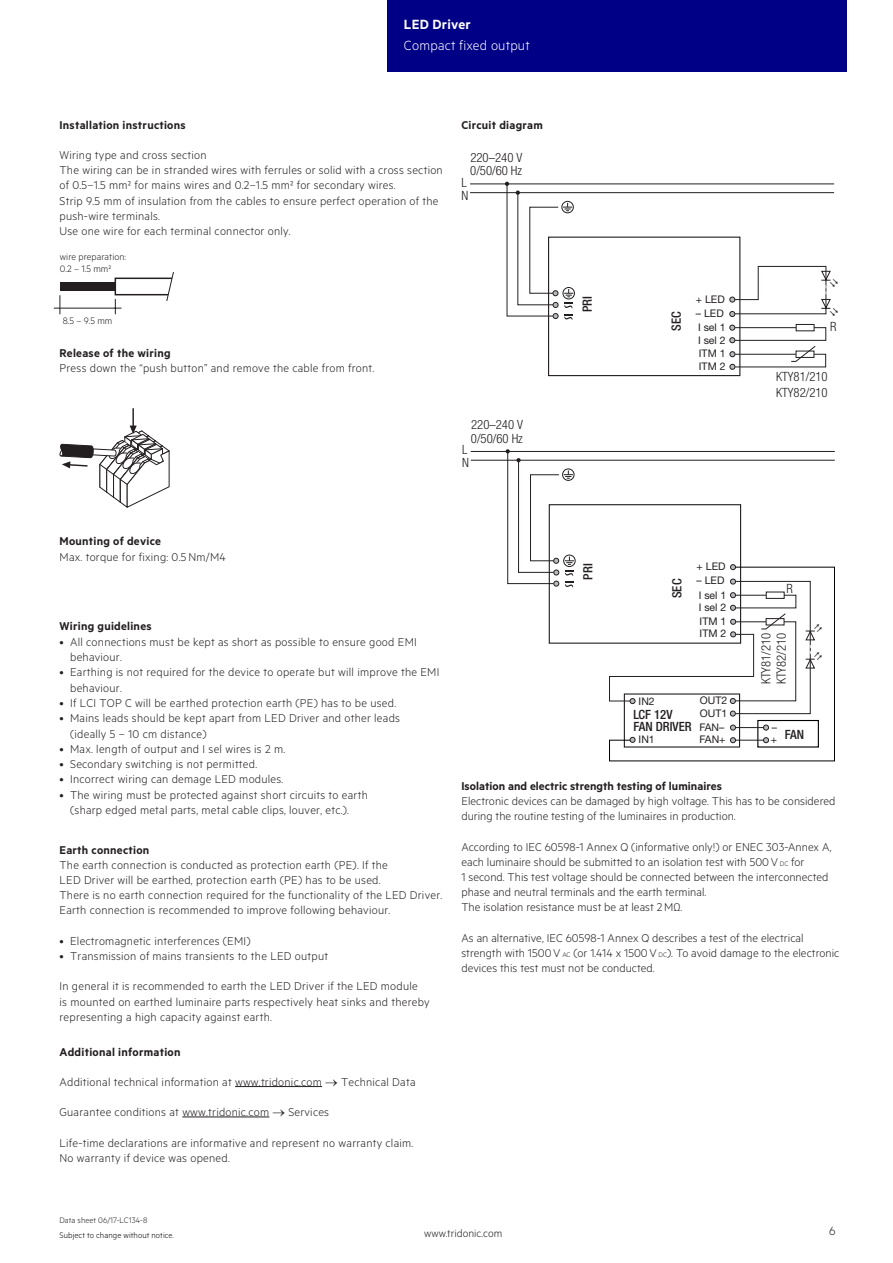
<style>
.page{position:relative;width:893px;height:1263px;background:#fff}
.page>*{position:absolute;margin:0;border:0;box-sizing:border-box;transform-origin:0 0}
.t1{font:15px "Tridonic Metric Print Light";letter-spacing:.015em;color:#fff}
.t2{font:15px "Tridonic Metric Print Semi";letter-spacing:.015em;color:#fff}
.t3{font:13.5px "Tridonic Metric Print Light";color:#231f20}
.t4{font:12.75px/15.1px "Tridonic Metric Print Light";letter-spacing:.02em;color:#231f20}
.t5{font:12.75px "Tridonic Metric Print Semi";letter-spacing:.02em;color:#231f20}
.t6{font:300 condensed 12.75px/13px "Helvetica Neue LTW1 G";color:#231f20}
.t7{font:500 condensed 12.75px/12.3px "Helvetica Neue LTW1 G";color:#231f20}
.t8{font:12px "Tridonic Metric Print Light";letter-spacing:.005em;color:#231f20}
.t9{font:10.5px/12.6px "Helvetica Neue LTW1 G";color:#231f20}
.t10{font:10.5px/12.6px "Tridonic Metric Print Light";letter-spacing:.005em;color:#231f20}
.t11{font:9px "Tridonic Metric Print Light";letter-spacing:.01em;color:#000}
.t12{font:9px "Tridonic Metric Print Light";letter-spacing:.005em;color:#231f20}
.s1{font-size:7.5px}
</style>
<div class="page">
<div style="left:387px;top:0;width:459px;height:72px;background:#000087"></div>
<div style="left:60px;top:282px;width:55px;height:9px;background:#231f20"></div>
<svg style="left:60px;top:295px;width:1px;height:19px"></svg>
<hr style="left:54px;top:308px;width:67px;height:1px;background:#231f20">
<svg style="left:114px;top:272px;width:60px;height:42px"></svg>
<hr style="left:132px;top:408px;width:2px;height:20px;background:#231f20">
<svg style="left:60px;top:426px;width:109px;height:81px"></svg>
<div style="left:548px;top:237px;width:192px;height:139px;border:1px solid #231f20"></div>
<hr style="left:471px;top:184px;width:363px;height:1px;background:#231f20">
<hr style="left:471px;top:192px;width:363px;height:1px;background:#231f20">
<svg style="left:729px;top:337px;width:6px;height:6px"></svg>
<svg style="left:729px;top:325px;width:6px;height:5px"></svg>
<div style="left:735px;top:327px;width:91px;height:14px;border:1px solid #231f20"></div>
<div style="left:796px;top:324px;width:18px;height:7px;background:#fff"></div>
<div style="left:796px;top:324px;width:18px;height:7px;border:1px solid #231f20"></div>
<div style="left:561px;top:201px;width:13px;height:12px;border:1px solid #231f20;border-radius:50%"></div>
<div style="left:563px;top:287px;width:12px;height:12px;border:1px solid #231f20;border-radius:50%"></div>
<svg style="left:505px;top:182px;width:68px;height:138px"></svg>
<svg style="left:730px;top:364px;width:5px;height:6px"></svg>
<svg style="left:730px;top:351px;width:5px;height:6px"></svg>
<div style="left:735px;top:354px;width:91px;height:13px;border:1px solid #231f20"></div>
<svg style="left:791px;top:346px;width:25px;height:16px"></svg>
<hr style="left:235px;top:1086px;width:87px;height:1px;background:#231f20">
<hr style="left:182px;top:1117px;width:87px;height:1px;background:#231f20">
<div style="left:549px;top:504px;width:192px;height:140px;border:1px solid #231f20"></div>
<hr style="left:471px;top:451px;width:363px;height:1px;background:#231f20">
<hr style="left:471px;top:460px;width:363px;height:1px;background:#231f20">
<div style="left:563px;top:555px;width:12px;height:12px;border:1px solid #231f20;border-radius:50%"></div>
<svg style="left:506px;top:449px;width:68px;height:138px"></svg>
<svg style="left:729px;top:266px;width:102px;height:51px"></svg>
<svg style="left:609px;top:564px;width:226px;height:197px"></svg>
<p class="t2" style="left:404px;top:15px;width:68px">LED Driver</p>
<p class="t1" style="left:404px;top:37px;width:127px">Compact fixed output</p>
<p class="t5" style="left:60px;top:117px;width:128px">Installation instructions</p>
<p class="t4" style="left:60px;top:147px;width:385px">Wiring type and cross section<br>The wiring can be in stranded wires with ferrules or solid with a cross section of 0.5–1.5 mm² for mains wires and 0.2–1.5 mm² for secondary wires.<br>Strip 9.5 mm of insulation from the cables to ensure perfect operation of the push-wire terminals.<br>Use one wire for each terminal connector only.</p>
<p class="t5" style="left:461px;top:117px;width:83px">Circuit diagram</p>
<p class="t6" style="left:470px;top:151px;width:54px">220–240 V</p>
<p class="t6" style="left:470px;top:164px;width:53px">0/50/60 Hz</p>
<p class="t6" style="left:461px;top:176px;width:8px">L<br>N</p>
<p class="t10" style="left:60px;top:250px;width:68px">wire preparation:<br>0.2 – 1.5 mm²</p>
<p class="t10" style="left:63px;top:314px;width:51px">8.5 – 9.5 mm</p>
<p class="t7" style="left:581px;top:312px;width:18px;rotate:-90deg">PRI</p>
<p class="t7" style="left:670px;top:331px;width:21px;rotate:-90deg">SEC</p>
<p class="t9" style="left:696px;top:293px;width:30px">+ LED</p>
<p class="t9" style="left:696px;top:307px;width:29px">– LED</p>
<p class="t9" style="left:698px;top:321px;width:29px">I sel 1<br>I sel 2</p>
<p class="t6" style="left:830px;top:321px;width:8px">R</p>
<p class="t5" style="left:60px;top:345px;width:113px">Release of the wiring</p>
<p class="t4" style="left:60px;top:360px;width:316px">Press down the “push button” and remove the cable from front.</p>
<p class="t9" style="left:699px;top:347px;width:28px">ITM 1<br>ITM 2</p>
<p class="t6" style="left:776px;top:369px;width:53px;line-height:15.3px">KTY81/210<br>KTY82/210</p>
<p class="t6" style="left:471px;top:418px;width:54px">220–240 V</p>
<p class="t6" style="left:471px;top:432px;width:53px">0/50/60 Hz</p>
<p class="t6" style="left:462px;top:443px;width:8px">L<br>N</p>
<p class="t5" style="left:60px;top:534px;width:103px">Mounting of device</p>
<p class="t4" style="left:60px;top:549px;width:168px">Max. torque for fixing: 0.5 Nm/M4</p>
<p class="t5" style="left:60px;top:619px;width:94px">Wiring guidelines</p>
<p class="t4" style="left:70px;top:634px;width:348px;text-indent:-11px">• All connections must be kept as short as possible to ensure good EMI behaviour.</p>
<p class="t4" style="left:70px;top:664px;width:371px;text-indent:-11px">• Earthing is not required for the device to operate but will improve the EMI behaviour.</p>
<p class="t4" style="left:60px;top:695px;width:338px">• If LCI TOP C will be earthed protection earth (PE) has to be used.</p>
<p class="t4" style="left:70px;top:710px;width:331px;text-indent:-11px">• Mains leads should be kept apart from LED Driver and other leads (ideally 5 – 10 cm distance)</p>
<p class="t4" style="left:60px;top:741px;width:227px">• Max. length of output and I sel wires is 2 m.</p>
<p class="t4" style="left:60px;top:756px;width:199px">• Secondary switching is not permitted.</p>
<p class="t4" style="left:60px;top:771px;width:225px">• Incorrect wiring can demage LED modules.</p>
<p class="t4" style="left:70px;top:787px;width:299px;text-indent:-11px">• The wiring must be protected against short circuits to earth (sharp edged metal parts, metal cable clips, louver, etc.).</p>
<p class="t5" style="left:60px;top:842px;width:91px">Earth connection</p>
<p class="t4" style="left:60px;top:857px;width:384px">The earth connection is conducted as protection earth (PE). If the<br>LED Driver will be earthed, protection earth (PE) has to be used.<br>There is no earth connection required for the functionality of the LED Driver.<br>Earth connection is recommended to improve following behaviour.</p>
<p class="t4" style="left:60px;top:933px;width:193px">• Electromagnetic interferences (EMI)</p>
<p class="t4" style="left:60px;top:948px;width:270px">• Transmission of mains transients to the LED output</p>
<p class="t4" style="left:60px;top:978px;width:372px">In general it is recommended to earth the LED Driver if the LED module<br>is mounted on earthed luminaire parts respectively heat sinks and thereby representing a high capacity against earth.</p>
<p class="t5" style="left:60px;top:1044px;width:122px">Additional information</p>
<p class="t4" style="left:60px;top:1074px;width:357px">Additional technical information at www.tridonic.com → Technical Data</p>
<p class="t4" style="left:60px;top:1104px;width:271px">Guarantee conditions at www.tridonic.com → Services</p>
<p class="t4" style="left:60px;top:1135px;width:355px">Life-time declarations are informative and represent no warranty claim.<br>No warranty if device was opened.</p>
<p class="t7" style="left:582px;top:580px;width:18px;rotate:-90deg">PRI</p>
<p class="t7" style="left:671px;top:598px;width:21px;rotate:-90deg">SEC</p>
<p class="t9" style="left:697px;top:560px;width:30px">+ LED</p>
<p class="t9" style="left:697px;top:574px;width:29px">– LED</p>
<p class="t9" style="left:699px;top:588px;width:29px">I sel 1<br>I sel 2</p>
<p class="t9" style="left:700px;top:615px;width:28px">ITM 1<br>ITM 2</p>
<p class="t6" style="left:786px;top:582px;width:8px">R</p>
<p class="t6" style="left:758px;top:684px;width:53px;line-height:15.3px;rotate:-90deg">KTY81/210<br>KTY82/210</p>
<p class="t9" style="left:639px;top:695px;width:18px">IN2</p>
<p class="t9" style="left:639px;top:733px;width:18px">IN1</p>
<p class="t7" style="left:633px;top:708px;width:60px">LCF 12V<br>FAN DRIVER</p>
<p class="t9" style="left:700px;top:694px;width:29px">OUT2<br>OUT1</p>
<p class="t9" style="left:699px;top:721px;width:28px;line-height:12.1px">FAN–<br>FAN+</p>
<p class="t9" style="left:772px;top:720px;width:7px">–</p>
<p class="t7" style="left:771px;top:728px;width:35px"><sub>+</sub> FAN</p>
<p class="t5" style="left:461px;top:778px;width:262px">Isolation and electric strength testing of luminaires</p>
<p class="t4" style="left:461px;top:793px;width:376px">Electronic devices can be damaged by high voltage. This has to be considered during the routine testing of the luminaires in production.</p>
<p class="t4" style="left:461px;top:839px;width:372px">According to IEC 60598-1 Annex Q (informative only!) or ENEC 303-Annex A, each luminaire should be submitted to an isolation test with 500V <span class="s1">DC</span> for<br>1 second. This test voltage should be connected between the interconnected phase and neutral terminals and the earth terminal.<br>The isolation resistance must be at least 2MΩ.</p>
<p class="t4" style="left:461px;top:930px;width:379px">As an alternative, IEC 60598-1 Annex Q describes a test of the electrical strength with 1500V <span class="s1">AC</span> (or 1.414 x 1500V <span class="s1">DC</span>). To avoid damage to the electronic devices this test must not be conducted.</p>
<p class="t12" style="left:60px;top:1215px;width:90px">Data sheet 06/17-LC134-8</p>
<p class="t11" style="left:60px;top:1229px;width:116px">Subject to change without notice.</p>
<p class="t8" style="left:424px;top:1227px;width:80px">www.tridonic.com</p>
<p class="t3" style="left:829px;top:1223px;width:8px">6</p>
</div>
